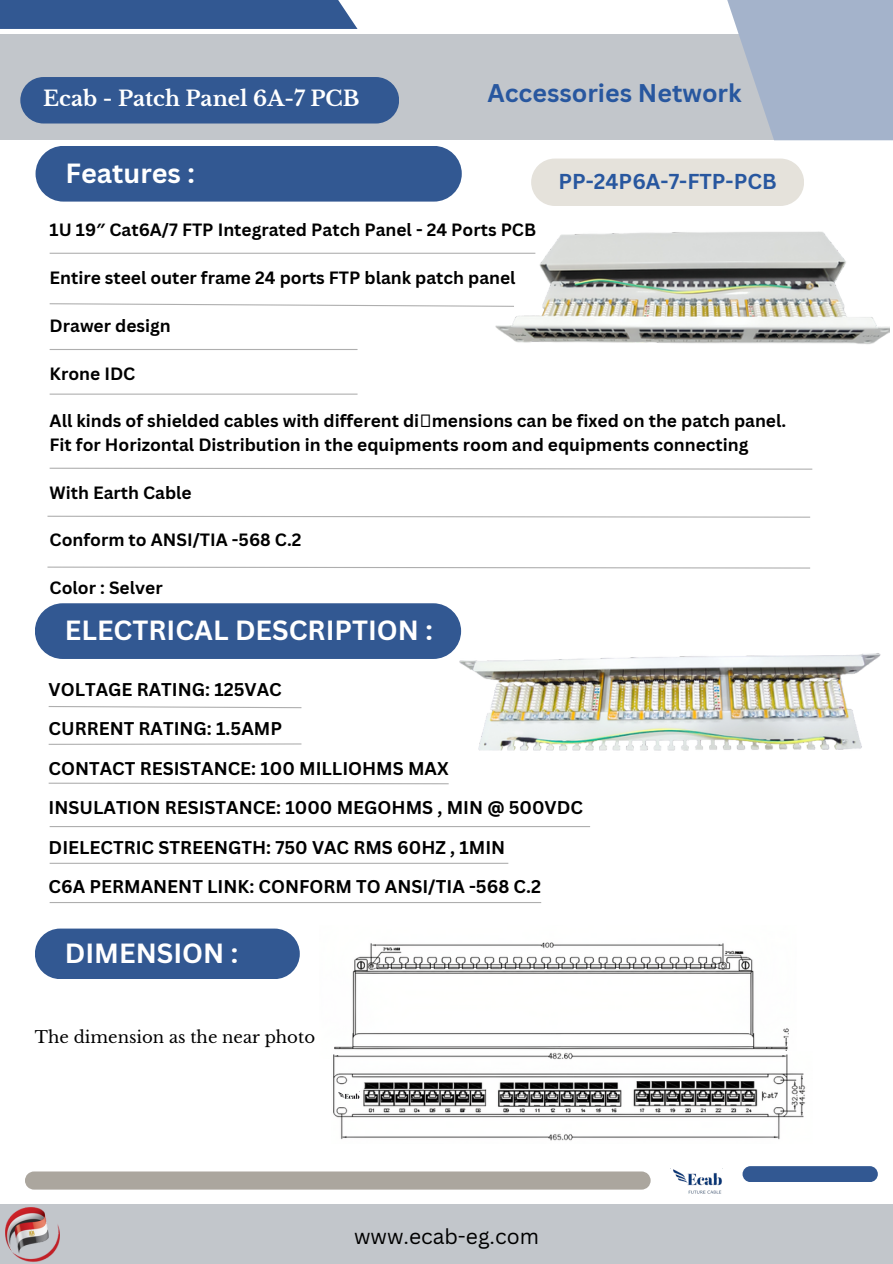
<style>
.page{position:relative;width:893px;height:1264px;background:#fff}
.page>*{position:absolute;margin:0;border:0;box-sizing:border-box;transform-origin:0 0}
.t1{font:700 27px "Canva Sans";color:#fff}
.t2{font:700 24.9px "Canva Sans";color:#28579f}
.t3{font:700 21px "Libre Baskerville";color:#fff}
.t4{font:700 21px "Canva Sans";color:#28579f}
.t5{font:21px "Canva Sans";color:#000}
.t6{font:700 18px "Canva Sans";color:#000}
.t7{font:700 17.4px/23.9px "Canva Sans";color:#000}
.t8{font:16.5px "Libre Baskerville";color:#000}
.s1{font-family:"Noto Sans"}
</style>
<div class="page">
<div style="left:0;top:35px;width:892px;height:105px;background:#c2c6cb"></div>
<svg style="left:707px;top:0;width:185px;height:140px;fill:#a4b3cb"></svg>
<div style="left:0;top:0;width:357px;height:29px;background:#325892"></div>
<div style="left:20px;top:77px;width:379px;height:46px;background:#325892;border-radius:23px"></div>
<div style="left:36px;top:146px;width:426px;height:56px;background:#325892;border-radius:28px"></div>
<div style="left:0;top:1204px;width:892px;height:59px;background:#c2c6cb"></div>
<hr style="left:50px;top:253px;width:485px;height:1px;background:#000">
<svg style="left:49px;top:303px;width:434px;height:4px"></svg>
<hr style="left:50px;top:349px;width:307px;height:1px;background:#000">
<hr style="left:50px;top:393px;width:307px;height:2px;background:#000">
<svg style="left:49px;top:467px;width:764px;height:3px"></svg>
<svg style="left:47px;top:515px;width:764px;height:3px"></svg>
<div style="left:25px;top:1171px;width:625px;height:18px;background:#aba69e"></div>
<img style="left:670px;top:1168px;width:52px;height:26px">
<div style="left:742px;top:1166px;width:135px;height:16px;background:#325892;border-radius:8px"></div>
<div style="left:531px;top:158px;width:273px;height:48px;background:#e5e2db"></div>
<div style="left:35px;top:603px;width:426px;height:56px;background:#325892;border-radius:28px"></div>
<svg style="left:48px;top:706px;width:254px;height:2px"></svg>
<hr style="left:49px;top:743px;width:252px;height:2px;background:#000">
<svg style="left:48px;top:782px;width:401px;height:2px"></svg>
<hr style="left:50px;top:862px;width:458px;height:1px;background:#000">
<hr style="left:50px;top:826px;width:540px;height:1px;background:#000">
<img style="left:334px;top:942px;width:455px;height:109px">
<img style="left:333px;top:1052px;width:473px;height:89px">
<img style="left:339px;top:1091px;width:20px;height:7px">
<div style="left:35px;top:928px;width:265px;height:51px;background:#325892;border-radius:25px"></div>
<hr style="left:50px;top:902px;width:491px;height:1px;background:#000">
<svg style="left:47px;top:566px;width:763px;height:2px"></svg>
<img style="left:6px;top:1207px;width:54px;height:55px">
<img style="left:459px;top:621px;width:422px;height:130px">
<img style="left:483px;top:231px;width:406px;height:113px">
<p class="t3" style="left:43px;top:86px;width:318px">Ecab - Patch Panel 6A-7 PCB</p>
<p class="t1" style="left:65px;top:154px;width:131px">Features :</p>
<p class="t2" style="left:487px;top:76px;width:255px">Accessories Network</p>
<p class="t4" style="left:558px;top:166px;width:220px">PP-24P6A-7-FTP-PCB</p>
<p class="t7" style="left:50px;top:218px;width:488px">1U 19<span class="s1">″</span> Cat6A/7 FTP Integrated Patch Panel - 24 Ports PCB</p>
<p class="t7" style="left:50px;top:265px;width:467px">Entire steel outer frame 24 ports FTP blank patch panel</p>
<p class="t7" style="left:50px;top:313px;width:123px">Drawer design</p>
<p class="t7" style="left:50px;top:361px;width:87px">Krone IDC</p>
<p class="t7" style="left:50px;top:408px;width:738px">All kinds of shielded cables with different di mensions can be fixed on the patch panel.<br>Fit for Horizontal Distribution in the equipments room and equipments connecting</p>
<p class="t7" style="left:50px;top:480px;width:144px">With Earth Cable</p>
<p class="t7" style="left:50px;top:527px;width:253px">Conform to ANSI/TIA -568 C.2</p>
<p class="t7" style="left:50px;top:575px;width:114px">Color : Selver</p>
<p class="t1" style="left:65px;top:611px;width:369px">ELECTRICAL DESCRIPTION :</p>
<p class="t6" style="left:49px;top:676px;width:235px">VOLTAGE RATING: 125VAC</p>
<p class="t6" style="left:49px;top:716px;width:235px">CURRENT RATING: 1.5AMP</p>
<p class="t6" style="left:49px;top:755px;width:401px">CONTACT RESISTANCE: 100 MILLIOHMS MAX</p>
<p class="t6" style="left:49px;top:795px;width:536px">INSULATION RESISTANCE: 1000 MEGOHMS , MIN @ 500VDC</p>
<p class="t6" style="left:49px;top:834px;width:458px">DIELECTRIC STREENGTH: 750 VAC RMS 60HZ , 1MIN</p>
<p class="t6" style="left:49px;top:873px;width:494px">C6A PERMANENT LINK: CONFORM TO ANSI/TIA -568 C.2</p>
<p class="t1" style="left:65px;top:934px;width:175px">DIMENSION :</p>
<p class="t8" style="left:35px;top:1026px;width:281px">The dimension as the near photo</p>
<p class="t5" style="left:354px;top:1221px;width:186px">www.ecab-eg.com</p>
</div>
